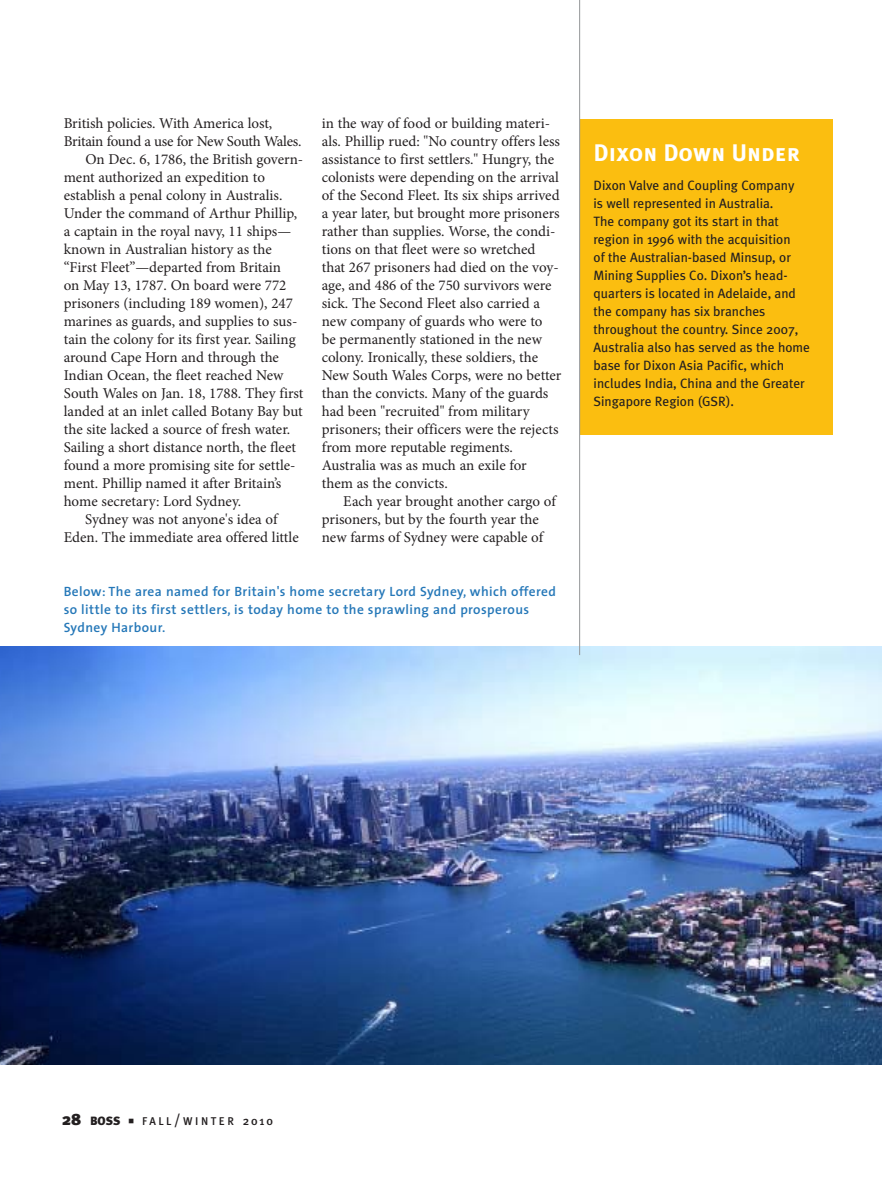
<style>
.page{position:relative;width:882px;height:1179px;background:#fff}
.page>*{position:absolute;margin:0;border:0;box-sizing:border-box;transform-origin:0 0}
.t1{font:24px "Meta Plus Bold Caps";color:#fff}
.t2{font:15px/18px "Minion Pro";letter-spacing:-.005em;color:#231f20}
.t3{font:15px "Minion Pro";letter-spacing:-.025em;color:#231f20}
.t4{font:13.5px/18px "Meta Plus";color:#231f20}
.t5{font:600 13.5px/18px "The Sans";letter-spacing:.03em;color:#2477b8}
.t6{font:900 12px "Meta Plus";color:#231f20}
.t7{font:500 11.25px "Meta Plus";letter-spacing:.22em;color:#231f20}
.s1{font-size:16.5px}
.s2{font-size:15px}
.s3{font-size:12px}
</style>
<div class="page">
<img style="left:0;top:0;width:882px;height:1065px">
<p class="t2" style="left:64px;top:116px;width:210px">British policies. With America lost,</p>
<p class="t3" style="left:64px;top:136px;width:239px">Britain found a use for New South Wales.</p>
<p class="t2" style="left:85px;top:152px;width:219px">On Dec. 6, 1786, the British govern-</p>
<p class="t2" style="left:64px;top:170px;width:203px">ment authorized an expedition to</p>
<p class="t2" style="left:64px;top:188px;width:220px">establish a penal colony in Australis.</p>
<p class="t2" style="left:64px;top:206px;width:235px">Under the command of Arthur Phillip,</p>
<p class="t2" style="left:64px;top:224px;width:229px">a captain in the royal navy, 11 ships—</p>
<p class="t2" style="left:64px;top:242px;width:210px">known in Australian history as the</p>
<p class="t2" style="left:64px;top:260px;width:219px">“First Fleet”—departed from Britain</p>
<p class="t2" style="left:64px;top:278px;width:224px">on May 13, 1787. On board were 772</p>
<p class="t2" style="left:64px;top:296px;width:231px">prisoners (including 189 women), 247</p>
<p class="t2" style="left:64px;top:314px;width:235px">marines as guards, and supplies to sus-</p>
<p class="t2" style="left:64px;top:332px;width:233px">tain the colony for its first year. Sailing</p>
<p class="t2" style="left:64px;top:350px;width:217px">around Cape Horn and through the</p>
<p class="t2" style="left:64px;top:368px;width:221px">Indian Ocean, the fleet reached New</p>
<p class="t2" style="left:64px;top:386px;width:241px">South Wales on Jan. 18, 1788. They first</p>
<p class="t2" style="left:64px;top:404px;width:240px">landed at an inlet called Botany Bay but</p>
<p class="t2" style="left:64px;top:422px;width:228px">the site lacked a source of fresh water.</p>
<p class="t2" style="left:64px;top:440px;width:234px">Sailing a short distance north, the fleet</p>
<p class="t2" style="left:64px;top:458px;width:233px">found a more promising site for settle-</p>
<p class="t2" style="left:64px;top:476px;width:219px">ment. Phillip named it after Britain’s</p>
<p class="t2" style="left:64px;top:494px;width:179px">home secretary: Lord Sydney.</p>
<p class="t2" style="left:85px;top:512px;width:194px">Sydney was not anyone's idea of</p>
<p class="t2" style="left:64px;top:530px;width:237px">Eden. The immediate area offered little</p>
<p class="t2" style="left:322px;top:116px;width:241px">in the way of food or building materi&shy;als. Phillip rued: "No country offers less assistance to first settlers." Hungry, the colonists were depending on the arrival of the Second Fleet. Its six ships arrived a year later, but brought more prisoners rather than supplies. Worse, the condi&shy;tions on that fleet were so wretched that 267 prisoners had died on the voy&shy;age, and 486 of the 750 survivors were sick. The Second Fleet also carried a new company of guards who were to<br>be permanently stationed in the new colony. Ironically, these soldiers, the New South Wales Corps, were no better than the convicts. Many of the guards had been "recruited" from military prisoners; their officers were the rejects from more reputable regiments.<br>Australia was as much an exile for them as the convicts.</p>
<p class="t2" style="left:322px;top:494px;width:236px;text-indent:22px">Each year brought another cargo of prisoners, but by the fourth year the new farms of Sydney were capable of</p>
<p class="t5" style="left:64px;top:584px;width:494px">Below: The area named for Britain's home secretary Lord Sydney, which offered so little to its first settlers, is today home to the sprawling and prosperous<br>Sydney Harbour.</p>
<h1 class="t1" style="left:593px;top:139px;width:208px">Dixon Down Under</h1>
<p class="t4" style="left:593px;top:176px;width:218px">Dixon Valve and Coupling Company<br>is well represented in Australia.<br>The company got its start in that region in 1996 with the acquisition<br>of the Australian-based Minsup, or Mining Supplies Co. Dixon’s head&shy;quarters is located in Adelaide, and the company has six branches throughout the country. Since 2007, Australia also has served as the home base for Dixon Asia Pacific, which includes India, China and the Greater Singapore Region (GSR).</p>
<p class="t6" style="left:62px;top:1114px;width:60px"><span class="s1">28</span> BOSS</p>
<p class="t7" style="left:142px;top:1114px;width:132px">FALL<span class="s2">/</span>WINTER <span class="s3">2010</span></p>
</div>
